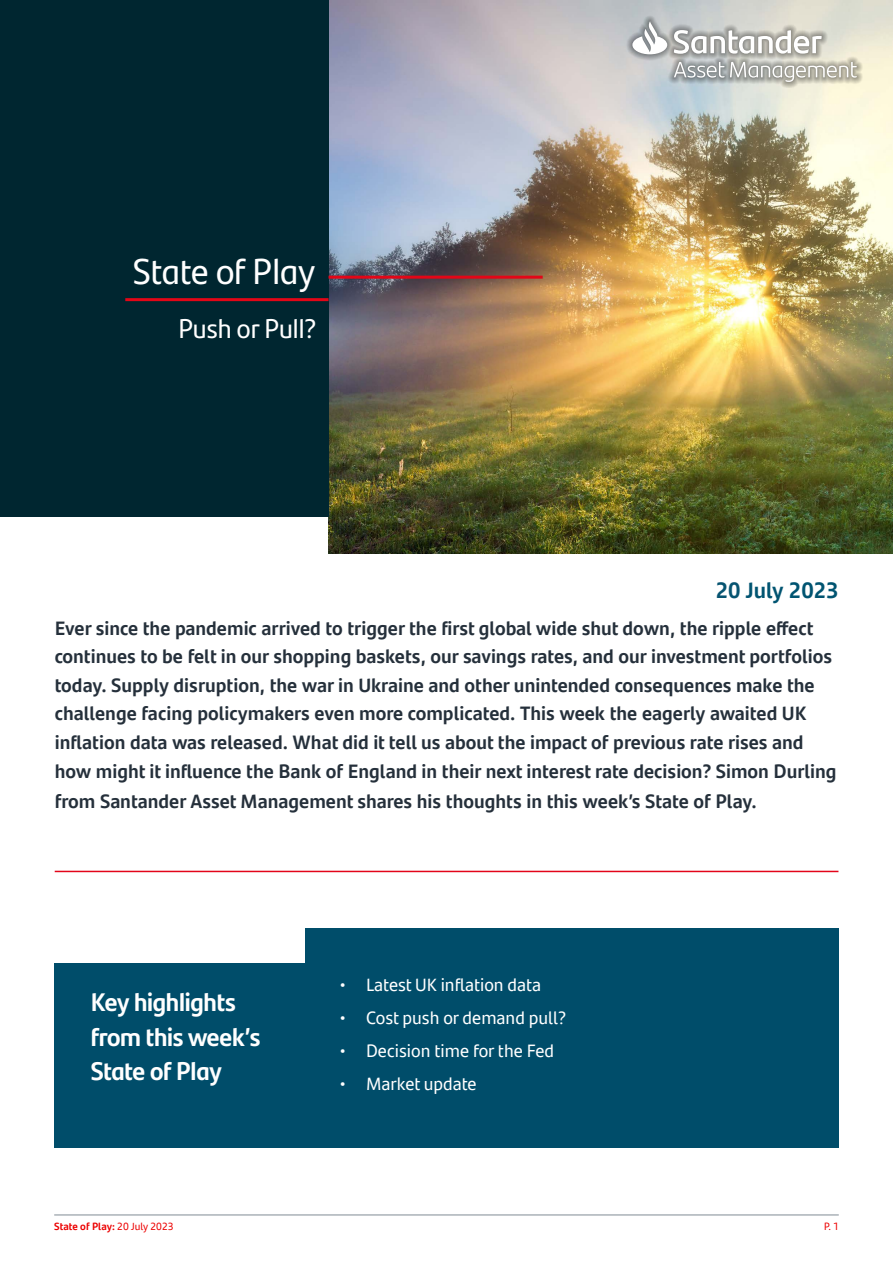
<style>
.page{position:relative;width:893px;height:1263px;background:#fff}
.page>*{position:absolute;margin:0;border:0;box-sizing:border-box;transform-origin:0 0}
.t1{font:36px "Santander Headline";color:#fff}
.t2{font:27px "Santander Headline";color:#fff}
.t3{font:700 25.5px/34.5px "Santander Headline";letter-spacing:-.01em;color:#fff}
.t4{font:700 22.5px "Santander Text";color:#005471}
.t5{font:700 19.5px/28.8px "Santander Text";color:#25303b}
.t6{font:18px "Santander Text";color:#fff}
.t7{font:700 10.5px "Santander Text";color:#ec0000}
.t8{font:10.5px "Santander Headline";color:#ec0000}
.s1{color:#075471}
.s2{font-family:"Santander Headline"}
.s3{font-weight:400}
</style>
<div class="page">
<hr style="left:54px;top:1215px;width:785px;height:1px;background:#808b94">
<div style="left:54px;top:928px;width:785px;height:220px;background:#004d6a"></div>
<div style="left:43px;top:925px;width:262px;height:37px;background:#fff"></div>
<hr style="left:55px;top:871px;width:783px;height:1px;background:#e3051a">
<img style="left:328px;top:0;width:565px;height:554px">
<div style="left:0;top:0;width:328px;height:516px;background:#002630"></div>
<hr style="left:125px;top:298px;width:203px;height:3px;background:#e30617">
<div style="left:626px;top:15px;width:237px;height:73px;background:#000;opacity:.75"></div>
<svg style="left:632px;top:21px;width:225px;height:61px"></svg>
<hr style="left:328px;top:276px;width:215px;height:3px;background:#e30617">
<h1 class="t1" style="left:133px;top:244px;width:183px">State of Play</h1>
<h2 class="t2" style="left:178px;top:309px;width:140px">Push or Pull?</h2>
<p class="t4" style="left:716px;top:573px;width:124px"><span class="s1">20</span> July 2023</p>
<p class="t5" style="left:55px;top:612px;width:783px">Ever since the pandemic arrived to trigger the first global wide shut down, the ripple effect continues to be felt in our shopping baskets, our savings rates, and our investment portfolios today. Supply disruption, the war in Ukraine and other unintended consequences make the challenge facing policymakers even more complicated. This week the eagerly awaited UK inflation data was released. What did it tell us about the impact of previous rate rises and how might it influence the Bank of England in their next interest rate decision? Simon Durling from Santander Asset Management shares his thoughts in this week’s State of Play.</p>
<h3 class="t3" style="left:91px;top:984px;width:171px">Key highlights from this week’s<br>State of Play</h3>
<p class="t6" style="left:339px;top:971px;width:204px"><span class="s2">•</span> Latest UK inflation data</p>
<p class="t6" style="left:339px;top:1004px;width:229px"><span class="s2">•</span> Cost push or demand pull?</p>
<p class="t6" style="left:339px;top:1037px;width:216px"><span class="s2">•</span> Decision time for the Fed</p>
<p class="t6" style="left:339px;top:1070px;width:139px"><span class="s2">•</span> Market update</p>
<p class="t7" style="left:54px;top:1218px;width:121px">State of Play: <span class="s3">20 July 2023</span></p>
<p class="t8" style="left:824px;top:1218px;width:16px">P. 1</p>
</div>
